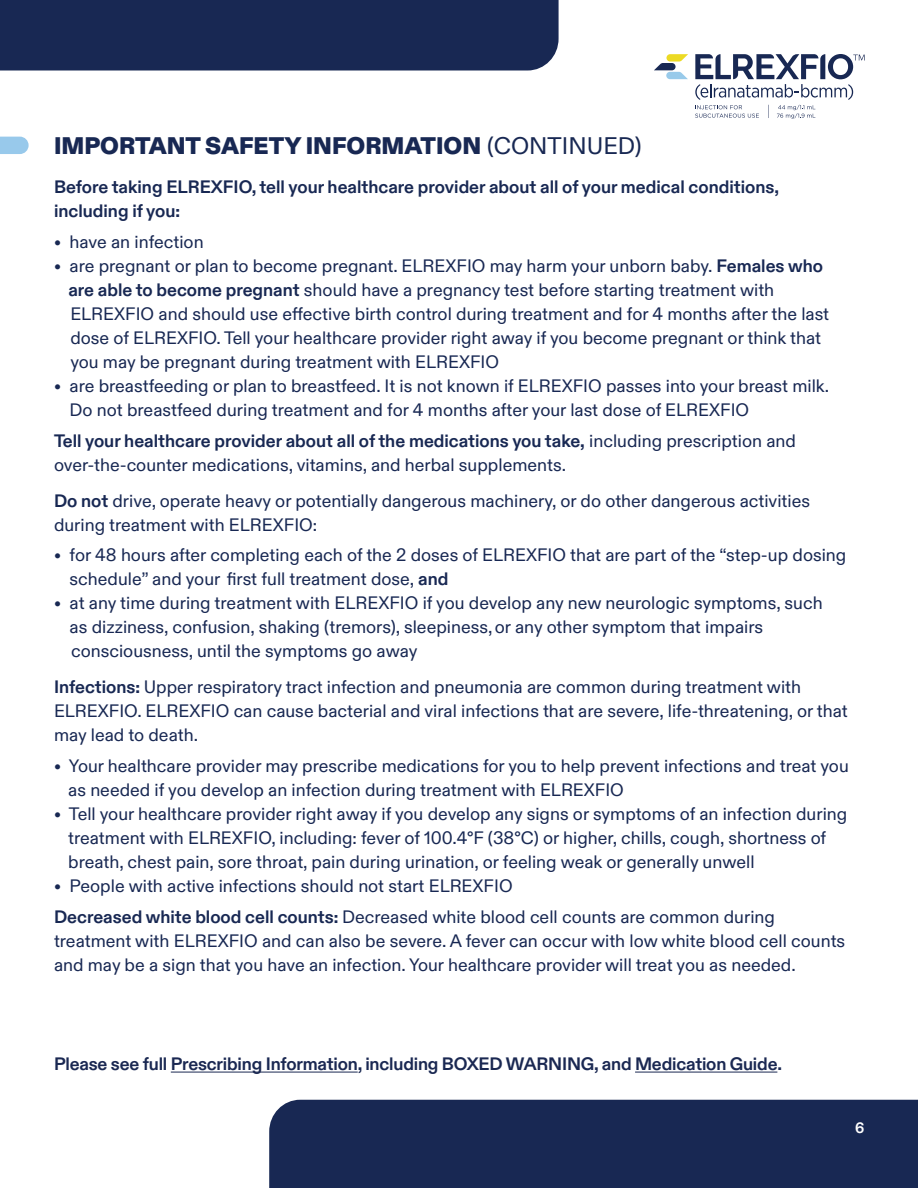
<style>
.page{position:relative;width:918px;height:1188px;background:#fff}
.page>*{position:absolute;margin:0;border:0;box-sizing:border-box;transform-origin:0 0}
.t1{font:900 24px "Pfizer Diatype";color:#182853}
.t2{font:18px/24px "Pfizer Diatype";color:#182853}
.t3{font:700 18px/24px "Pfizer Diatype";color:#182853}
.t4{font:700 18px "Pfizer Diatype";letter-spacing:-.01em;color:#1a2852}
.t5{font:700 15px "Pfizer Diatype";color:#fff}
.s1{font-weight:400}
.s2{font-weight:700}
</style>
<div class="page">
<svg style="left:654px;top:54px;width:34px;height:25px"></svg>
<svg style="left:695px;top:54px;width:170px;height:65px"></svg>
<svg style="left:0;top:137px;width:29px;height:17px"></svg>
<div style="left:0;top:0;width:559px;height:71px;background:#182853"></div>
<div style="left:269px;top:1100px;width:649px;height:88px;background:#182853"></div>
<hr style="left:171px;top:1072px;width:187px;height:1px;background:#1a2852">
<hr style="left:635px;top:1072px;width:142px;height:1px;background:#1a2852">
<h1 class="t1" style="left:54px;top:131px;width:589px">IMPORTANT SAFETY INFORMATION <span class="s1">(CONTINUED)</span></h1>
<p class="t3" style="left:54px;top:176px;width:727px">Before taking ELREXFIO, tell your healthcare provider about all of your medical conditions, including if you:</p>
<p class="t2" style="left:54px;top:230px;width:151px">• have an infection</p>
<p class="t2" style="left:68px;top:254px;width:762px;text-indent:-14px">• are pregnant or plan to become pregnant. ELREXFIO may harm your unborn baby. <span class="s2">Females who are able to become pregnant</span> should have a pregnancy test before starting treatment with ELREXFIO and should use effective birth control during treatment and for 4 months after the last dose of ELREXFIO. Tell your healthcare provider right away if you become pregnant or think that you may be pregnant during treatment with ELREXFIO</p>
<p class="t2" style="left:70px;top:374px;width:761px;text-indent:-16px">• are breastfeeding or plan to breastfeed. It is not known if ELREXFIO passes into your breast milk.<br>Do not breastfeed during treatment and for 4 months after your last dose of ELREXFIO</p>
<p class="t2" style="left:54px;top:429px;width:743px"><span class="s2">Tell your healthcare provider about all of the medications you take,</span> including prescription and over-the-counter medications, vitamins, and herbal supplements.</p>
<p class="t2" style="left:54px;top:489px;width:758px"><span class="s2">Do not</span> drive, operate heavy or potentially dangerous machinery, or do other dangerous activities during treatment with ELREXFIO:</p>
<p class="t2" style="left:70px;top:543px;width:778px;text-indent:-16px">• for 48 hours after completing each of the 2 doses of ELREXFIO that are part of the “step-up dosing schedule” and your first full treatment dose, <span class="s2">and</span></p>
<p class="t2" style="left:70px;top:591px;width:755px;text-indent:-16px">• at any time during treatment with ELREXFIO if you develop any new neurologic symptoms, such as dizziness, confusion, shaking (tremors), sleepiness, or any other symptom that impairs consciousness, until the symptoms go away</p>
<p class="t2" style="left:54px;top:675px;width:795px"><span class="s2">Infections:</span> Upper respiratory tract infection and pneumonia are common during treatment with<br>ELREXFIO. ELREXFIO can cause bacterial and viral infections that are severe, life-threatening, or that may lead to death.</p>
<p class="t2" style="left:68px;top:754px;width:782px;text-indent:-14px">• Your healthcare provider may prescribe medications for you to help prevent infections and treat you as needed if you develop an infection during treatment with ELREXFIO</p>
<p class="t2" style="left:68px;top:802px;width:781px;text-indent:-14px">• Tell your healthcare provider right away if you develop any signs or symptoms of an infection during treatment with ELREXFIO, including: fever of 100.4°F (38°C) or higher, chills, cough, shortness of breath, chest pain, sore throat, pain during urination, or feeling weak or generally unwell</p>
<p class="t2" style="left:54px;top:871px;width:722px;line-height:30.8px">• People with active infections should not start ELREXFIO<br><span class="s2">Decreased white blood cell counts:</span> Decreased white blood cell counts are common during</p>
<p class="t2" style="left:54px;top:929px;width:793px">treatment with ELREXFIO and can also be severe. A fever can occur with low white blood cell counts and may be a sign that you have an infection. Your healthcare provider will treat you as needed.</p>
<p class="t4" style="left:54px;top:1053px;width:730px">Please see full Prescribing Information, including BOXED WARNING, and Medication Guide.</p>
<p class="t5" style="left:855px;top:1120px;width:11px">6</p>
</div>
